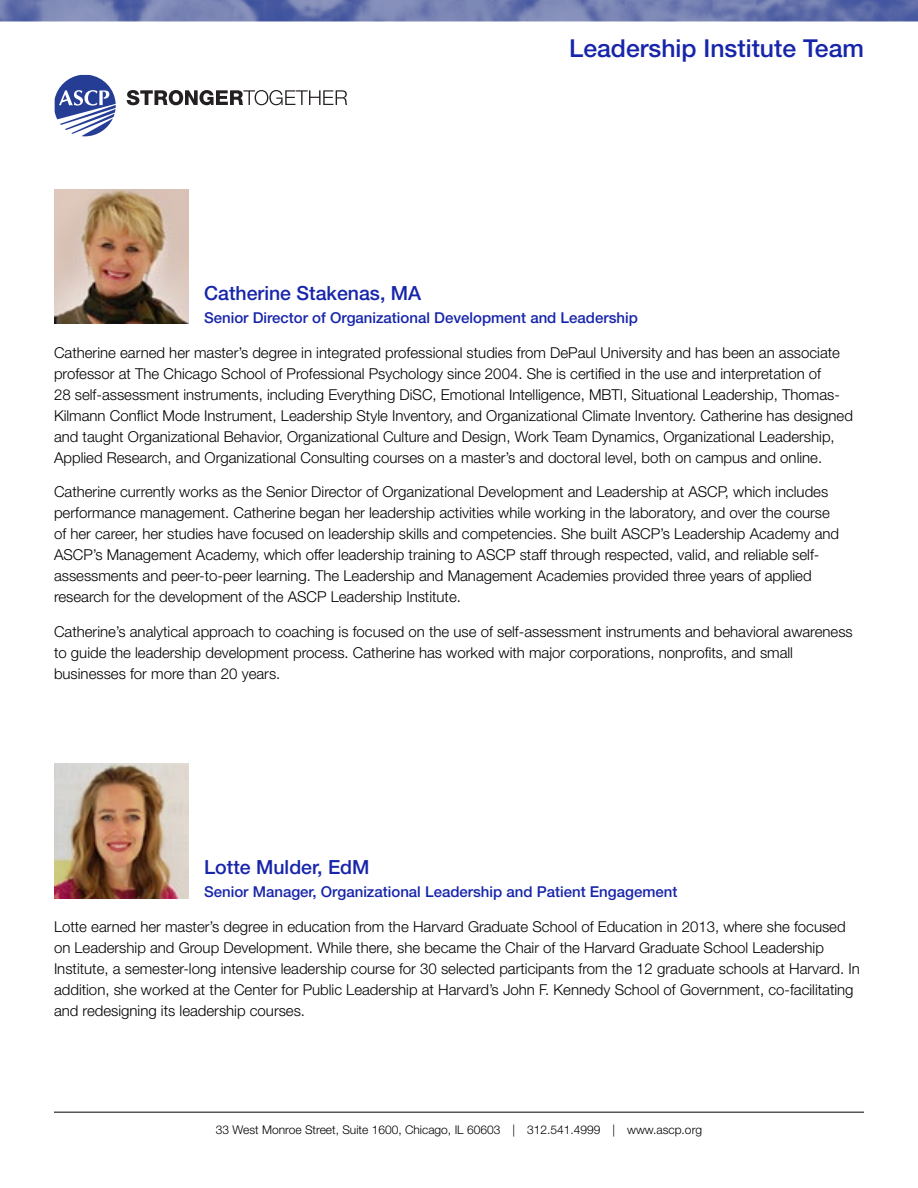
<style>
.page{position:relative;width:918px;height:1188px;background:#fff}
.page>*{position:absolute;margin:0;border:0;box-sizing:border-box;transform-origin:0 0}
.t1{font:500 24.75px "Helvetica Neue LT Std";color:#1725aa}
.t2{font:500 19.5px "Helvetica Neue LT Std";color:#1725aa}
.t3{font:300 15px/21px "Helvetica Neue LT Std";color:#000}
.t4{font:500 15px "Helvetica Neue LT Std";color:#1725aa}
.t5{font:300 12px "Helvetica Neue LT Std";color:#000}
</style>
<div class="page">
<svg style="left:127px;top:90px;width:220px;height:15px"></svg>
<svg style="left:55px;top:75px;width:61px;height:61px"></svg>
<hr style="left:54px;top:1112px;width:810px;height:1px;background:#000">
<svg style="left:0;top:0;width:918px;height:21px;background:#6d7aaf"></svg>
<img style="left:54px;top:189px;width:135px;height:135px">
<img style="left:54px;top:763px;width:135px;height:135px">
<h1 class="t1" style="left:569px;top:34px;width:296px">Leadership Institute Team</h1>
<h2 class="t2" style="left:204px;top:281px;width:219px">Catherine Stakenas, MA</h2>
<p class="t4" style="left:204px;top:309px;width:435px">Senior Director of Organizational Development and Leadership</p>
<p class="t3" style="left:54px;top:342px;width:801px">Catherine earned her master’s degree in integrated professional studies from DePaul University and has been an associate professor at The Chicago School of Professional Psychology since 2004. She is certified in the use and interpretation of<br>28 self-assessment instruments, including Everything DiSC, Emotional Intelligence, MBTI, Situational Leadership, Thomas-Kilmann Conflict Mode Instrument, Leadership Style Inventory, and Organizational Climate Inventory. Catherine has designed and taught Organizational Behavior, Organizational Culture and Design, Work Team Dynamics, Organizational Leadership, Applied Research, and Organizational Consulting courses on a master’s and doctoral level, both on campus and online.</p>
<p class="t3" style="left:54px;top:481px;width:787px">Catherine currently works as the Senior Director of Organizational Development and Leadership at ASCP, which includes performance management. Catherine began her leadership activities while working in the laboratory, and over the course of her career, her studies have focused on leadership skills and competencies. She built ASCP’s Leadership Academy and ASCP’s Management Academy, which offer leadership training to ASCP staff through respected, valid, and reliable self&shy;assessments and peer-to-peer learning. The Leadership and Management Academies provided three years of applied research for the development of the ASCP Leadership Institute.</p>
<p class="t3" style="left:54px;top:621px;width:800px">Catherine’s analytical approach to coaching is focused on the use of self-assessment instruments and behavioral awareness to guide the leadership development process. Catherine has worked with major corporations, nonprofits, and small businesses for more than 20 years.</p>
<h2 class="t2" style="left:204px;top:856px;width:167px">Lotte Mulder, EdM</h2>
<p class="t4" style="left:204px;top:883px;width:475px">Senior Manager, Organizational Leadership and Patient Engagement</p>
<p class="t3" style="left:54px;top:916px;width:807px">Lotte earned her master’s degree in education from the Harvard Graduate School of Education in 2013, where she focused on Leadership and Group Development. While there, she became the Chair of the Harvard Graduate School Leadership Institute, a semester-long intensive leadership course for 30 selected participants from the 12 graduate schools at Harvard. In addition, she worked at the Center for Public Leadership at Harvard’s John F. Kennedy School of Government, co-facilitating and redesigning its leadership courses.</p>
<p class="t5" style="left:216px;top:1122px;width:488px">33 West Monroe Street, Suite 1600, Chicago, IL 60603 | 312.541.4999 | www.ascp.org</p>
</div>
